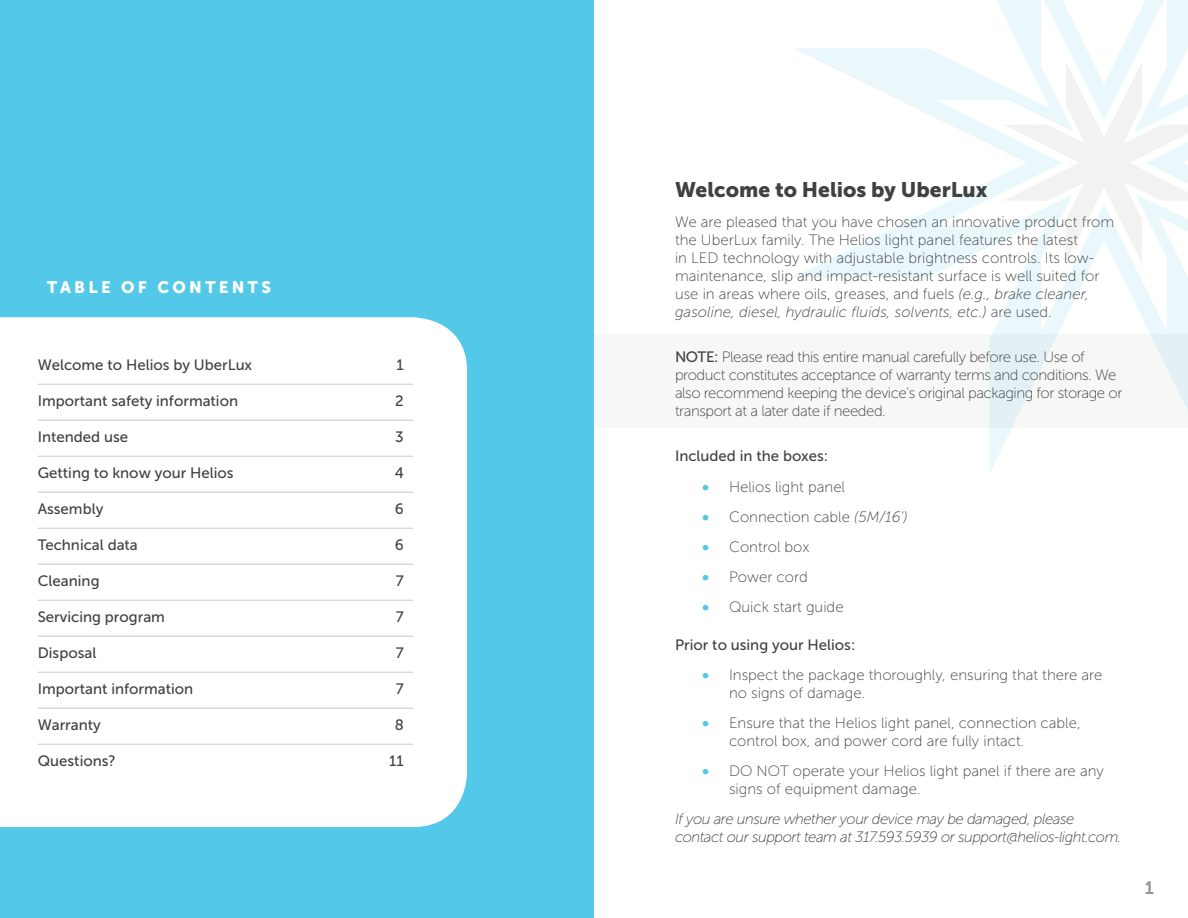
<style>
.page{position:relative;width:1188px;height:918px;background:#fff}
.page>*{position:absolute;margin:0;border:0;box-sizing:border-box;transform-origin:0 0}
.t1{font:21px "Museo Sans 900";color:#414042}
.t2{font:18px "Museo Sans 700";color:#939598}
.t3{font:16.5px "Museo Sans 900";letter-spacing:.2em;color:#fff}
.t4{font:15px/18px "Museo Sans 100";color:#414042}
.t5{font:15px "Museo Sans 500";color:#414042}
.t6{font:15px/18px "Museo Sans 100";letter-spacing:-.03em;color:#414042}
.t7{font:italic 15px/18px "Museo Sans 100";letter-spacing:-.035em;color:#414042}
.s1{font-style:italic}
.s2{font-family:"Museo Sans 500"}
.s3{font-family:"Museo Sans 900";color:#54c8e8}
</style>
<div class="page">
<div style="left:594px;top:334px;width:594px;height:93px;background:#f7f7f7"></div>
<div style="left:0;top:0;width:594px;height:918px;background:#54c8e8"></div>
<svg style="left:794px;top:0;width:394px;height:473px"></svg>
<svg style="left:1004px;top:62px;width:184px;height:201px"></svg>
<div style="left:0;top:317px;width:467px;height:510px;background:#fff"></div>
<hr style="left:38px;top:384px;width:375px;height:1px;background:#c7c8ca">
<hr style="left:38px;top:420px;width:375px;height:1px;background:#c7c8ca">
<hr style="left:38px;top:456px;width:375px;height:1px;background:#c7c8ca">
<hr style="left:38px;top:492px;width:375px;height:1px;background:#c7c8ca">
<hr style="left:38px;top:528px;width:375px;height:1px;background:#c7c8ca">
<hr style="left:38px;top:564px;width:375px;height:1px;background:#c7c8ca">
<hr style="left:38px;top:600px;width:375px;height:1px;background:#c7c8ca">
<hr style="left:38px;top:636px;width:375px;height:1px;background:#c7c8ca">
<hr style="left:38px;top:672px;width:375px;height:1px;background:#c7c8ca">
<hr style="left:38px;top:708px;width:375px;height:1px;background:#c7c8ca">
<hr style="left:38px;top:744px;width:375px;height:1px;background:#c7c8ca">
<p class="t3" style="left:47px;top:278px;width:225px">TABLE OF CONTENTS</p>
<p class="t5" style="left:38px;top:357px;width:216px">Welcome to Helios by UberLux</p>
<p class="t5" style="left:396px;top:357px;width:9px">1</p>
<p class="t5" style="left:38px;top:393px;width:202px">Important safety information</p>
<p class="t5" style="left:395px;top:393px;width:10px">2</p>
<p class="t5" style="left:38px;top:429px;width:92px">Intended use</p>
<p class="t5" style="left:395px;top:429px;width:10px">3</p>
<p class="t5" style="left:38px;top:465px;width:197px">Getting to know your Helios</p>
<p class="t5" style="left:395px;top:465px;width:11px">4</p>
<p class="t5" style="left:38px;top:501px;width:67px">Assembly</p>
<p class="t5" style="left:395px;top:501px;width:10px">6</p>
<p class="t5" style="left:38px;top:537px;width:102px">Technical data</p>
<p class="t5" style="left:395px;top:537px;width:10px">6</p>
<p class="t5" style="left:38px;top:573px;width:63px">Cleaning</p>
<p class="t5" style="left:396px;top:573px;width:9px">7</p>
<p class="t5" style="left:38px;top:609px;width:129px">Servicing program</p>
<p class="t5" style="left:396px;top:609px;width:9px">7</p>
<p class="t5" style="left:38px;top:645px;width:60px">Disposal</p>
<p class="t5" style="left:396px;top:645px;width:9px">7</p>
<p class="t5" style="left:38px;top:681px;width:157px">Important information</p>
<p class="t5" style="left:396px;top:681px;width:9px">7</p>
<p class="t5" style="left:38px;top:717px;width:65px">Warranty</p>
<p class="t5" style="left:395px;top:717px;width:11px">8</p>
<p class="t5" style="left:38px;top:753px;width:80px">Questions?</p>
<p class="t5" style="left:389px;top:753px;width:16px">11</p>
<h1 class="t1" style="left:675px;top:177px;width:314px">Welcome to Helios by UberLux</h1>
<p class="t4" style="left:675px;top:213px;width:441px">We are pleased that you have chosen an innovative product from the UberLux family. The Helios light panel features the latest<br>in LED technology with adjustable brightness controls. Its low&shy;maintenance, slip and impact-resistant surface is well suited for use in areas where oils, greases, and fuels <span class="s1">(e.g., brake cleaner, gasoline, diesel, hydraulic fluids, solvents, etc.)</span> are used.</p>
<p class="t6" style="left:675px;top:348px;width:449px"><span class="s2">NOTE:</span> Please read this entire manual carefully before use. Use of product constitutes acceptance of warranty terms and conditions. We also recommend keeping the device's original packaging for storage or transport at a later date if needed.</p>
<p class="t5" style="left:675px;top:447px;width:155px">Included in the boxes:</p>
<p class="t4" style="left:702px;top:478px;width:145px"><span class="s3">•</span> Helios light panel</p>
<p class="t4" style="left:702px;top:508px;width:207px"><span class="s3">•</span> Connection cable <span class="s1">(5M/16')</span></p>
<p class="t4" style="left:702px;top:538px;width:109px"><span class="s3">•</span> Control box</p>
<p class="t4" style="left:702px;top:568px;width:107px"><span class="s3">•</span> Power cord</p>
<p class="t4" style="left:702px;top:598px;width:143px"><span class="s3">•</span> Quick start guide</p>
<p class="t5" style="left:675px;top:637px;width:182px">Prior to using your Helios:</p>
<p class="t4" style="left:729px;top:666px;width:375px;text-indent:-27px"><span class="s3">•</span> Inspect the package thoroughly, ensuring that there are no signs of damage.</p>
<p class="t4" style="left:729px;top:714px;width:353px;text-indent:-27px"><span class="s3">•</span> Ensure that the Helios light panel, connection cable, control box, and power cord are fully intact.</p>
<p class="t4" style="left:729px;top:762px;width:376px;text-indent:-27px"><span class="s3">•</span> DO NOT operate your Helios light panel if there are any signs of equipment damage.</p>
<p class="t7" style="left:675px;top:810px;width:448px">If you are unsure whether your device may be damaged, please contact our support team at 317.593.5939 or support@helios-light.com.</p>
<p class="t2" style="left:1145px;top:877px;width:11px">1</p>
</div>
